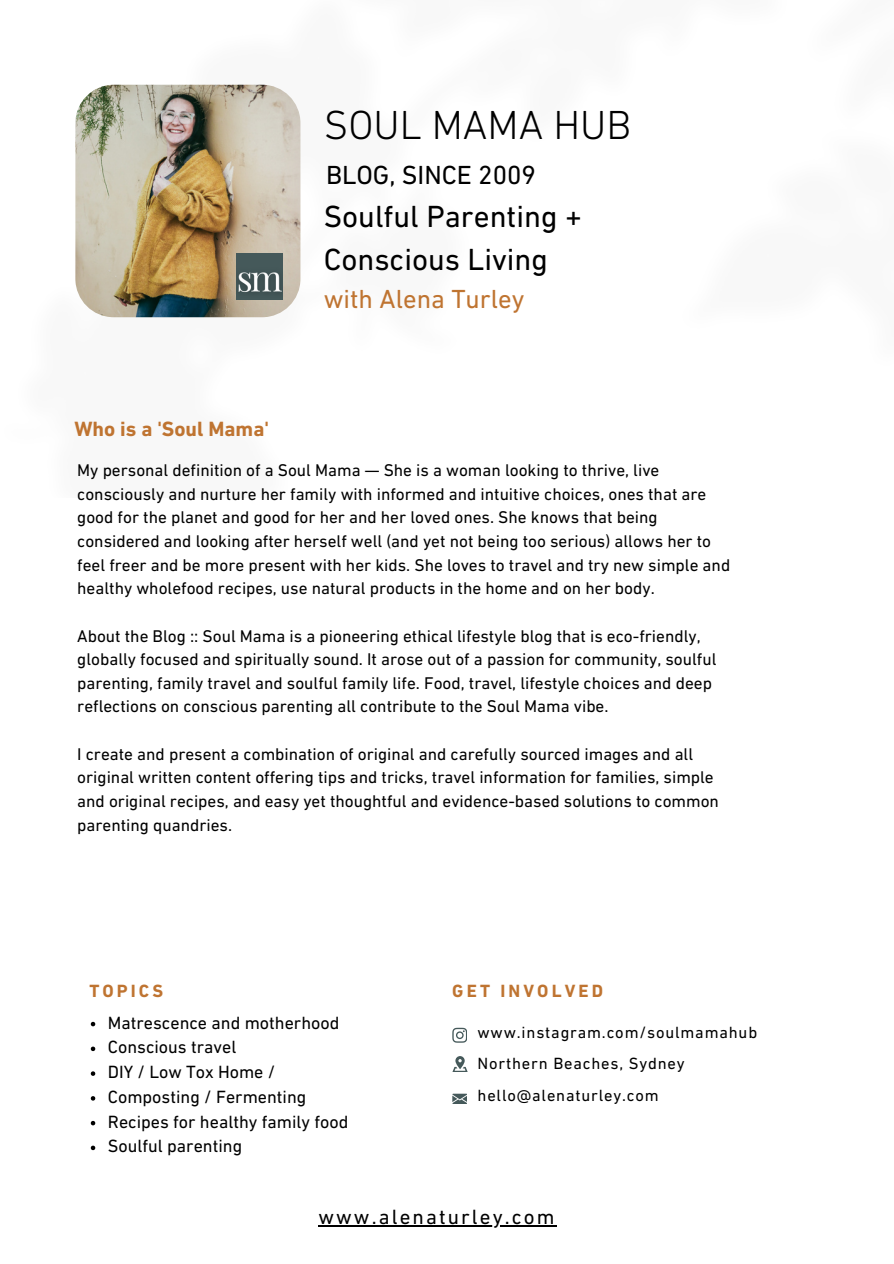
<style>
.page{position:relative;width:894px;height:1264px;background:#fff}
.page>*{position:absolute;margin:0;border:0;box-sizing:border-box;transform-origin:0 0}
.t1{font:300 41.25px "DIN Next LT Pro";color:#000}
.t2{font:31.05px/42.8px "DIN Next LT Pro";color:#000}
.t3{font:26.55px "DIN Next LT Pro";color:#bf7431}
.t4{font:26.55px "DIN Next LT Pro";color:#000}
.t5{font:21px "DIN Next LT Pro";letter-spacing:.1em;color:#000}
.t6{font:700 21px "DIN Next LT Pro";color:#bf7431}
.t7{font:18px/24.8px "DIN Next LT Pro";color:#000}
.t8{font:700 18px "DIN Next LT Pro";letter-spacing:.17em;color:#bf7431}
.t9{font:17.25px/23.7px "DIN Next LT Pro";color:#000}
.t10{font:16.5px/31.5px "DIN Next LT Pro";letter-spacing:.05em;color:#000}
</style>
<div class="page">
<img style="left:75px;top:85px;width:225px;height:232px;border-radius:38px">
<img style="left:236px;top:253px;width:46px;height:46px">
<svg style="left:91px;top:1021px;width:4px;height:5px"></svg>
<svg style="left:91px;top:1046px;width:4px;height:5px"></svg>
<svg style="left:91px;top:1071px;width:4px;height:4px"></svg>
<svg style="left:91px;top:1096px;width:4px;height:4px"></svg>
<svg style="left:91px;top:1120px;width:4px;height:5px"></svg>
<svg style="left:91px;top:1145px;width:4px;height:5px"></svg>
<svg style="left:452px;top:1093px;width:15px;height:10px"></svg>
<svg style="left:453px;top:1056px;width:14px;height:15px"></svg>
<svg style="left:452px;top:1027px;width:15px;height:15px"></svg>
<hr style="left:318px;top:1224px;width:238px;height:2px;background:#000">
<h1 class="t1" style="left:324px;top:108px;width:309px">SOUL MAMA HUB</h1>
<h3 class="t4" style="left:326px;top:164px;width:211px">BLOG, SINCE 2009</h3>
<p class="t6" style="left:74px;top:420px;width:196px">Who is a 'Soul Mama'</p>
<h2 class="t2" style="left:324px;top:198px;width:259px">Soulful Parenting +<br>Conscious Living</h2>
<h3 class="t3" style="left:324px;top:288px;width:202px">with Alena Turley</h3>
<p class="t9" style="left:77px;top:460px;width:654px">My personal definition of a Soul Mama — She is a woman looking to thrive, live consciously and nurture her family with informed and intuitive choices, ones that are good for the planet and good for her and her loved ones. She knows that being considered and looking after herself well (and yet not being too serious) allows her to feel freer and be more present with her kids. She loves to travel and try new simple and healthy wholefood recipes, use natural products in the home and on her body.</p>
<p class="t9" style="left:77px;top:625px;width:640px">About the Blog :: Soul Mama is a pioneering ethical lifestyle blog that is eco-friendly, globally focused and spiritually sound. It arose out of a passion for community, soulful parenting, family travel and soulful family life. Food, travel, lifestyle choices and deep reflections on conscious parenting all contribute to the Soul Mama vibe.</p>
<p class="t9" style="left:77px;top:743px;width:643px">I create and present a combination of original and carefully sourced images and all original written content offering tips and tricks, travel information for families, simple and original recipes, and easy yet thoughtful and evidence-based solutions to common parenting quandries.</p>
<p class="t8" style="left:89px;top:983px;width:75px">TOPICS</p>
<p class="t7" style="left:108px;top:1011px;width:242px">Matrescence and motherhood<br>Conscious travel<br>DIY / Low Tox Home /<br>Composting / Fermenting<br>Recipes for healthy family food<br>Soulful parenting</p>
<p class="t8" style="left:452px;top:983px;width:152px">GET INVOLVED</p>
<p class="t10" style="left:477px;top:1017px;width:281px">www.instagram.com/soulmamahub<br>Northern Beaches, Sydney hello@alenaturley.com</p>
<p class="t5" style="left:318px;top:1208px;width:237px">www.alenaturley.com</p>
</div>
